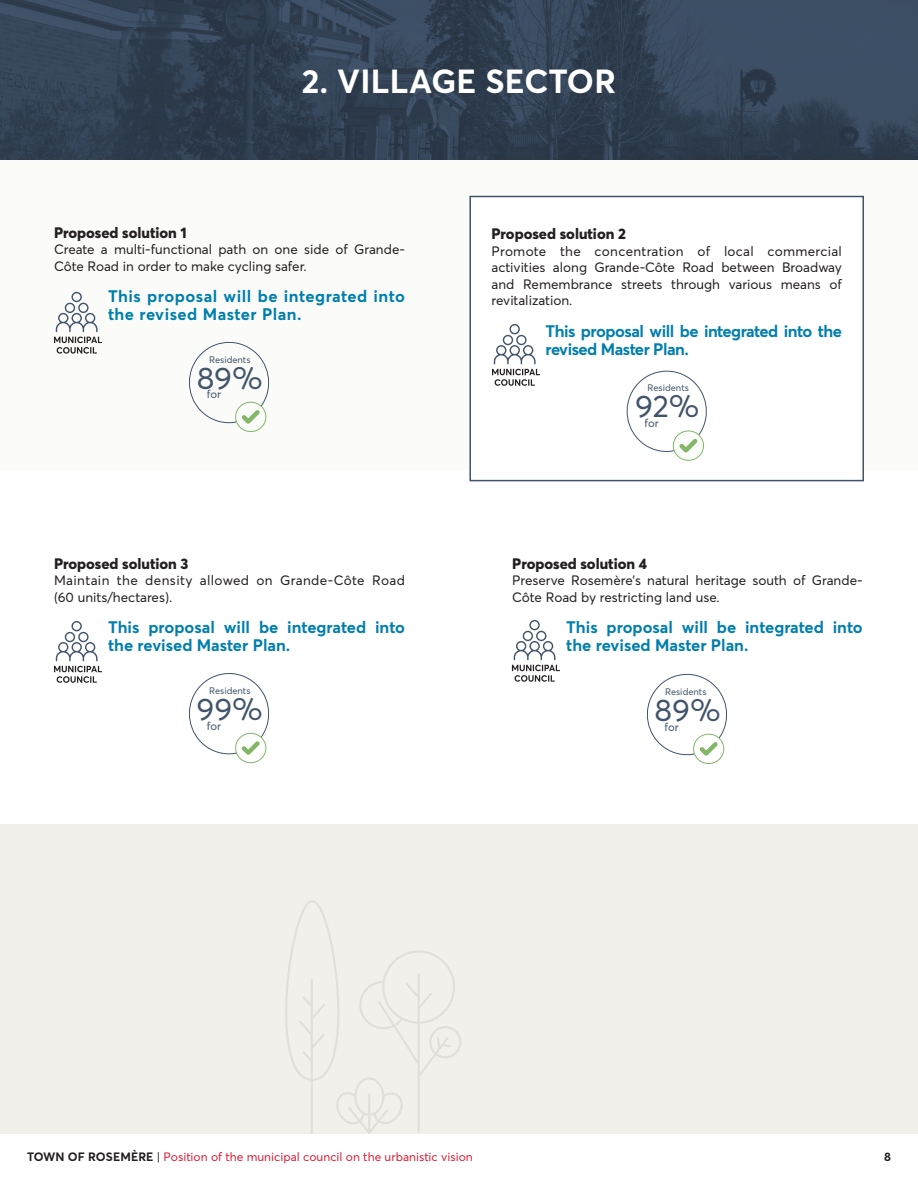
<style>
.page{position:relative;width:918px;height:1188px;background:#fff}
.page>*{position:absolute;margin:0;border:0;box-sizing:border-box;transform-origin:0 0}
.t1{font:700 33px "Averta";letter-spacing:.01em;color:#fff}
.t2{font:30.75px "Averta";letter-spacing:-.005em;color:#41546b}
.t3{font:700 16.5px/18px "Averta";color:#007eae}
.t4{font:700 16.5px/18px "Averta";letter-spacing:.03em;color:#007eae}
.t5{font:700 16.5px/18px "Averta";letter-spacing:-.03em;color:#007eae}
.t6{font:800 15px "Averta";color:#231f20}
.t7{font:13.5px/16.5px "Averta";color:#231f20}
.t8{font:13.5px/16.5px "Averta";letter-spacing:.025em;color:#231f20}
.t9{font:12px "Averta";color:#de1d35}
.t10{font:700 12px "Averta";color:#231f20}
.t11{font:11.25px "Averta";letter-spacing:-.005em;color:#41546b}
.t12{font:9.3px "Averta";color:#41546b}
.s1{font-weight:700;color:#231f20}
.s2{color:#231f20}
</style>
<div class="page">
<img style="left:0;top:0;width:918px;height:160px">
<div style="left:0;top:824px;width:918px;height:310px;background:#f2f0eb"></div>
<div style="left:0;top:160px;width:918px;height:310px;background:#fbfbfa"></div>
<svg style="left:285px;top:900px;width:176px;height:234px"></svg>
<svg style="left:189px;top:341px;width:81px;height:91px"></svg>
<svg style="left:646px;top:673px;width:81px;height:91px"></svg>
<svg style="left:189px;top:673px;width:81px;height:91px"></svg>
<div style="left:469px;top:196px;width:395px;height:285px;background:#fff;border:2px solid #41546b"></div>
<svg style="left:626px;top:370px;width:81px;height:91px"></svg>
<svg style="left:54px;top:292px;width:48px;height:62px"></svg>
<svg style="left:492px;top:324px;width:48px;height:62px"></svg>
<svg style="left:512px;top:620px;width:48px;height:62px"></svg>
<svg style="left:54px;top:621px;width:48px;height:62px"></svg>
<p class="t1" style="left:302px;top:60px;width:316px">2. VILLAGE SECTOR</p>
<p class="t6" style="left:54px;top:223px;width:134px">Proposed solution 1</p>
<p class="t7" style="left:54px;top:241px;width:353px">Create a multi-functional path on one side of Grande-<br>Côte Road in order to make cycling safer.</p>
<p class="t4" style="left:108px;top:287px;width:299px">This proposal will be integrated into the revised Master Plan.</p>
<p class="t12" style="left:209px;top:354px;width:43px">Residents</p>
<p class="t2" style="left:197px;top:359px;width:68px">89%</p>
<p class="t11" style="left:207px;top:387px;width:16px">for</p>
<p class="t6" style="left:54px;top:554px;width:136px">Proposed solution 3</p>
<p class="t8" style="left:54px;top:572px;width:353px">Maintain the density allowed on Grande-Côte Road (60 units/hectares).</p>
<p class="t3" style="left:108px;top:618px;width:299px">This proposal will be integrated into the revised Master Plan.</p>
<p class="t12" style="left:209px;top:685px;width:43px">Residents</p>
<p class="t2" style="left:197px;top:690px;width:68px">99%</p>
<p class="t11" style="left:207px;top:719px;width:16px">for</p>
<p class="t6" style="left:492px;top:224px;width:136px">Proposed solution 2</p>
<p class="t7" style="left:492px;top:242px;width:352px;text-align:justify">Promote the concentration of local commercial activities along Grande-Côte Road between Broadway and Remembrance streets through various means of revitalization.</p>
<p class="t5" style="left:546px;top:322px;width:298px">This proposal will be integrated into the revised Master Plan.</p>
<p class="t12" style="left:647px;top:382px;width:43px">Residents</p>
<p class="t2" style="left:635px;top:387px;width:66px">92%</p>
<p class="t11" style="left:644px;top:416px;width:16px">for</p>
<p class="t6" style="left:512px;top:554px;width:136px">Proposed solution 4</p>
<p class="t7" style="left:512px;top:572px;width:352px">Preserve Rosemère’s natural heritage south of Grande-<br>Côte Road by restricting land use.</p>
<p class="t3" style="left:566px;top:618px;width:298px">This proposal will be integrated into the revised Master Plan.</p>
<p class="t12" style="left:665px;top:686px;width:43px">Residents</p>
<p class="t2" style="left:655px;top:691px;width:68px">89%</p>
<p class="t11" style="left:665px;top:720px;width:16px">for</p>
<p class="t9" style="left:27px;top:1149px;width:447px"><span class="s1">TOWN OF ROSEMÈRE</span> <span class="s2">|</span> Position of the municipal council on the urbanistic vision</p>
<p class="t10" style="left:884px;top:1149px;width:8px">8</p>
</div>
